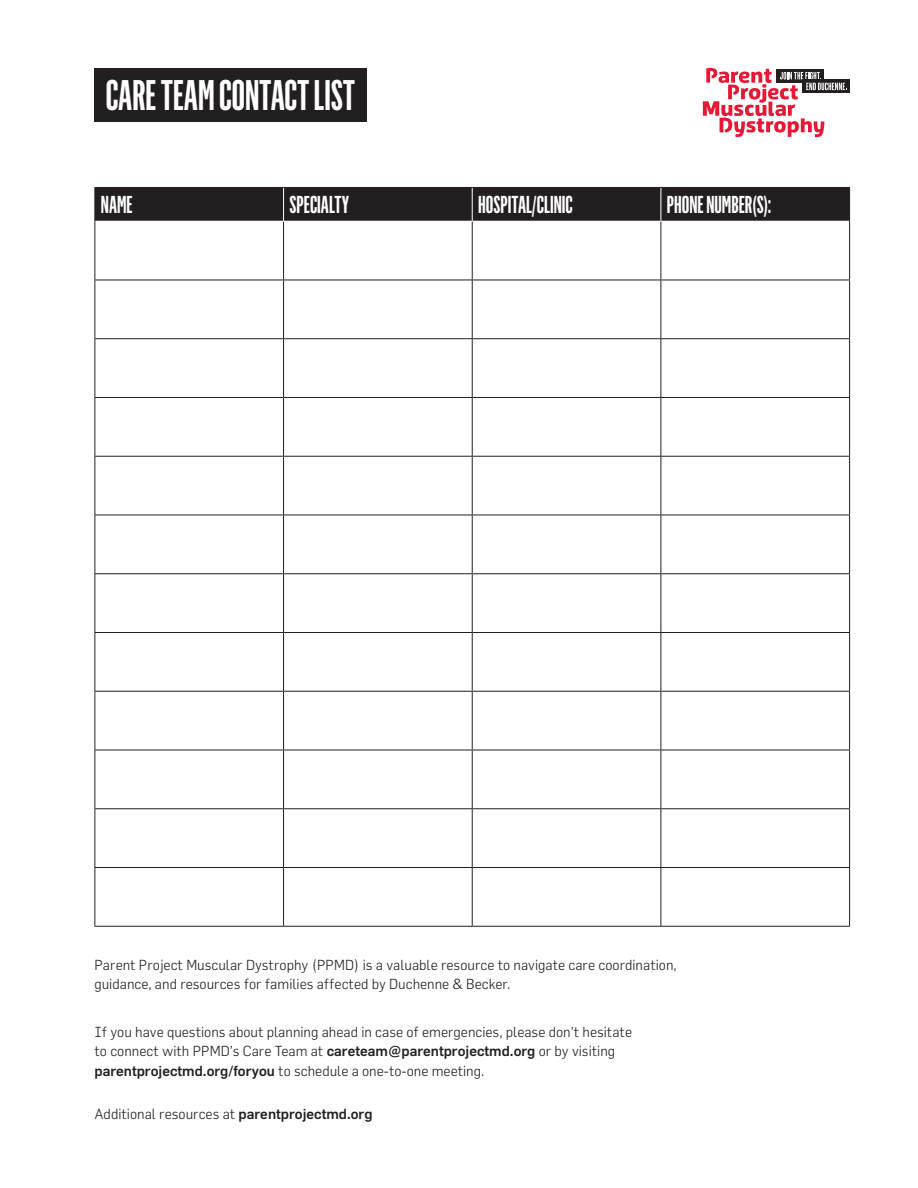
<style>
.page{position:relative;width:918px;height:1188px;background:#fff}
.page>*{position:absolute;margin:0;border:0;box-sizing:border-box;transform-origin:0 0}
.t1{font:600 42px "Flama Ultracondensed";color:#fff}
.t2{font:600 24px "Flama Ultracondensed";color:#fff}
.t3{font:300 14.25px/19.5px "Flama";color:#231f20}
.s1{font-weight:500}
</style>
<div class="page">
<div style="left:94px;top:68px;width:273px;height:53px;background:#231f20"></div>
<div style="left:95px;top:188px;width:754px;height:33px;background:#231f20"></div>
<svg style="left:95px;top:222px;width:754px;height:704px"></svg>
<hr style="left:661px;top:188px;width:1px;height:33px;background:#fff">
<hr style="left:283px;top:188px;width:1px;height:33px;background:#fff">
<hr style="left:472px;top:188px;width:1px;height:33px;background:#fff">
<hr style="left:94px;top:187px;width:190px;height:1px;background:#231f20">
<hr style="left:94px;top:188px;width:1px;height:33px;background:#231f20">
<hr style="left:284px;top:187px;width:188px;height:1px;background:#231f20">
<hr style="left:472px;top:187px;width:189px;height:1px;background:#231f20">
<hr style="left:661px;top:187px;width:189px;height:1px;background:#231f20">
<hr style="left:94px;top:221px;width:1px;height:59px;background:#231f20">
<hr style="left:94px;top:280px;width:1px;height:58px;background:#231f20">
<hr style="left:94px;top:339px;width:1px;height:58px;background:#231f20">
<hr style="left:94px;top:398px;width:1px;height:58px;background:#231f20">
<hr style="left:94px;top:457px;width:1px;height:58px;background:#231f20">
<hr style="left:94px;top:515px;width:1px;height:58px;background:#231f20">
<hr style="left:94px;top:574px;width:1px;height:58px;background:#231f20">
<hr style="left:94px;top:633px;width:1px;height:58px;background:#231f20">
<hr style="left:94px;top:692px;width:1px;height:58px;background:#231f20">
<hr style="left:94px;top:750px;width:1px;height:58px;background:#231f20">
<hr style="left:94px;top:809px;width:1px;height:58px;background:#231f20">
<hr style="left:94px;top:868px;width:1px;height:58px;background:#231f20">
<hr style="left:849px;top:188px;width:1px;height:33px;background:#231f20">
<hr style="left:661px;top:222px;width:1px;height:58px;background:#231f20">
<hr style="left:849px;top:221px;width:1px;height:59px;background:#231f20">
<hr style="left:661px;top:280px;width:1px;height:58px;background:#231f20">
<hr style="left:849px;top:280px;width:1px;height:58px;background:#231f20">
<hr style="left:661px;top:339px;width:1px;height:58px;background:#231f20">
<hr style="left:849px;top:339px;width:1px;height:58px;background:#231f20">
<hr style="left:661px;top:398px;width:1px;height:58px;background:#231f20">
<hr style="left:849px;top:398px;width:1px;height:58px;background:#231f20">
<hr style="left:661px;top:457px;width:1px;height:58px;background:#231f20">
<hr style="left:849px;top:457px;width:1px;height:58px;background:#231f20">
<hr style="left:661px;top:515px;width:1px;height:58px;background:#231f20">
<hr style="left:849px;top:515px;width:1px;height:58px;background:#231f20">
<hr style="left:661px;top:574px;width:1px;height:58px;background:#231f20">
<hr style="left:849px;top:574px;width:1px;height:58px;background:#231f20">
<hr style="left:661px;top:633px;width:1px;height:58px;background:#231f20">
<hr style="left:849px;top:633px;width:1px;height:58px;background:#231f20">
<hr style="left:661px;top:692px;width:1px;height:58px;background:#231f20">
<hr style="left:849px;top:692px;width:1px;height:58px;background:#231f20">
<hr style="left:661px;top:750px;width:1px;height:58px;background:#231f20">
<hr style="left:849px;top:750px;width:1px;height:58px;background:#231f20">
<hr style="left:661px;top:809px;width:1px;height:58px;background:#231f20">
<hr style="left:849px;top:809px;width:1px;height:58px;background:#231f20">
<hr style="left:661px;top:868px;width:1px;height:58px;background:#231f20">
<hr style="left:849px;top:868px;width:1px;height:58px;background:#231f20">
<hr style="left:283px;top:222px;width:1px;height:58px;background:#231f20">
<hr style="left:472px;top:222px;width:1px;height:58px;background:#231f20">
<hr style="left:94px;top:280px;width:190px;height:1px;background:#231f20">
<hr style="left:284px;top:280px;width:188px;height:1px;background:#231f20">
<hr style="left:283px;top:280px;width:1px;height:58px;background:#231f20">
<hr style="left:472px;top:280px;width:189px;height:1px;background:#231f20">
<hr style="left:472px;top:280px;width:1px;height:58px;background:#231f20">
<hr style="left:661px;top:280px;width:189px;height:1px;background:#231f20">
<hr style="left:94px;top:338px;width:190px;height:1px;background:#231f20">
<hr style="left:284px;top:338px;width:188px;height:1px;background:#231f20">
<hr style="left:283px;top:339px;width:1px;height:58px;background:#231f20">
<hr style="left:472px;top:338px;width:189px;height:1px;background:#231f20">
<hr style="left:472px;top:339px;width:1px;height:58px;background:#231f20">
<hr style="left:661px;top:338px;width:189px;height:1px;background:#231f20">
<hr style="left:94px;top:397px;width:190px;height:1px;background:#231f20">
<hr style="left:284px;top:397px;width:188px;height:1px;background:#231f20">
<hr style="left:283px;top:398px;width:1px;height:58px;background:#231f20">
<hr style="left:472px;top:397px;width:189px;height:1px;background:#231f20">
<hr style="left:472px;top:398px;width:1px;height:58px;background:#231f20">
<hr style="left:661px;top:397px;width:189px;height:1px;background:#231f20">
<hr style="left:94px;top:456px;width:190px;height:1px;background:#231f20">
<hr style="left:284px;top:456px;width:188px;height:1px;background:#231f20">
<hr style="left:283px;top:457px;width:1px;height:58px;background:#231f20">
<hr style="left:472px;top:456px;width:189px;height:1px;background:#231f20">
<hr style="left:472px;top:457px;width:1px;height:58px;background:#231f20">
<hr style="left:661px;top:456px;width:189px;height:1px;background:#231f20">
<hr style="left:94px;top:515px;width:190px;height:1px;background:#231f20">
<hr style="left:284px;top:515px;width:188px;height:1px;background:#231f20">
<hr style="left:283px;top:515px;width:1px;height:58px;background:#231f20">
<hr style="left:472px;top:515px;width:189px;height:1px;background:#231f20">
<hr style="left:472px;top:515px;width:1px;height:58px;background:#231f20">
<hr style="left:661px;top:515px;width:189px;height:1px;background:#231f20">
<hr style="left:94px;top:573px;width:190px;height:1px;background:#231f20">
<hr style="left:284px;top:573px;width:188px;height:1px;background:#231f20">
<hr style="left:283px;top:574px;width:1px;height:58px;background:#231f20">
<hr style="left:472px;top:573px;width:189px;height:1px;background:#231f20">
<hr style="left:472px;top:574px;width:1px;height:58px;background:#231f20">
<hr style="left:661px;top:573px;width:189px;height:1px;background:#231f20">
<hr style="left:94px;top:632px;width:190px;height:1px;background:#231f20">
<hr style="left:284px;top:632px;width:188px;height:1px;background:#231f20">
<hr style="left:283px;top:633px;width:1px;height:58px;background:#231f20">
<hr style="left:472px;top:632px;width:189px;height:1px;background:#231f20">
<hr style="left:472px;top:633px;width:1px;height:58px;background:#231f20">
<hr style="left:661px;top:632px;width:189px;height:1px;background:#231f20">
<hr style="left:94px;top:691px;width:190px;height:1px;background:#231f20">
<hr style="left:284px;top:691px;width:188px;height:1px;background:#231f20">
<hr style="left:283px;top:692px;width:1px;height:58px;background:#231f20">
<hr style="left:472px;top:691px;width:189px;height:1px;background:#231f20">
<hr style="left:472px;top:692px;width:1px;height:58px;background:#231f20">
<hr style="left:661px;top:691px;width:189px;height:1px;background:#231f20">
<hr style="left:94px;top:750px;width:190px;height:1px;background:#231f20">
<hr style="left:284px;top:750px;width:188px;height:1px;background:#231f20">
<hr style="left:283px;top:750px;width:1px;height:58px;background:#231f20">
<hr style="left:472px;top:750px;width:189px;height:1px;background:#231f20">
<hr style="left:472px;top:750px;width:1px;height:58px;background:#231f20">
<hr style="left:661px;top:750px;width:189px;height:1px;background:#231f20">
<hr style="left:94px;top:808px;width:190px;height:1px;background:#231f20">
<hr style="left:284px;top:808px;width:188px;height:1px;background:#231f20">
<hr style="left:283px;top:809px;width:1px;height:58px;background:#231f20">
<hr style="left:472px;top:808px;width:189px;height:1px;background:#231f20">
<hr style="left:472px;top:809px;width:1px;height:58px;background:#231f20">
<hr style="left:661px;top:808px;width:189px;height:1px;background:#231f20">
<hr style="left:94px;top:867px;width:190px;height:1px;background:#231f20">
<hr style="left:284px;top:867px;width:188px;height:1px;background:#231f20">
<hr style="left:283px;top:868px;width:1px;height:58px;background:#231f20">
<hr style="left:472px;top:867px;width:189px;height:1px;background:#231f20">
<hr style="left:472px;top:868px;width:1px;height:58px;background:#231f20">
<hr style="left:661px;top:867px;width:189px;height:1px;background:#231f20">
<hr style="left:94px;top:926px;width:190px;height:1px;background:#231f20">
<hr style="left:284px;top:926px;width:188px;height:1px;background:#231f20">
<hr style="left:472px;top:926px;width:189px;height:1px;background:#231f20">
<hr style="left:661px;top:926px;width:189px;height:1px;background:#231f20">
<div style="left:803px;top:80px;width:47px;height:13px;background:#231f20"></div>
<svg style="left:703px;top:68px;width:144px;height:69px"></svg>
<h1 class="t1" style="left:106px;top:69px;width:251px">CARE TEAM CONTACT LIST</h1>
<h2 class="t2" style="left:101px;top:190px;width:33px">NAME</h2>
<h2 class="t2" style="left:290px;top:190px;width:61px">SPECIALTY</h2>
<h2 class="t2" style="left:478px;top:190px;width:96px">HOSPITAL/CLINIC</h2>
<h2 class="t2" style="left:667px;top:190px;width:106px">PHONE NUMBER(S):</h2>
<p class="t3" style="left:94px;top:955px;width:584px">Parent Project Muscular Dystrophy (PPMD) is a valuable resource to navigate care coordination, guidance, and resources for families affected by Duchenne &amp; Becker.</p>
<p class="t3" style="left:94px;top:1022px;width:539px">If you have questions about planning ahead in case of emergencies, please don’t hesitate to connect with PPMD’s Care Team at <span class="s1">careteam@parentprojectmd.org</span> or by visiting <span class="s1">parentprojectmd.org/foryou</span> to schedule a one-to-one meeting.</p>
<p class="t3" style="left:94px;top:1104px;width:280px">Additional resources at <span class="s1">parentprojectmd.org</span></p>
</div>
